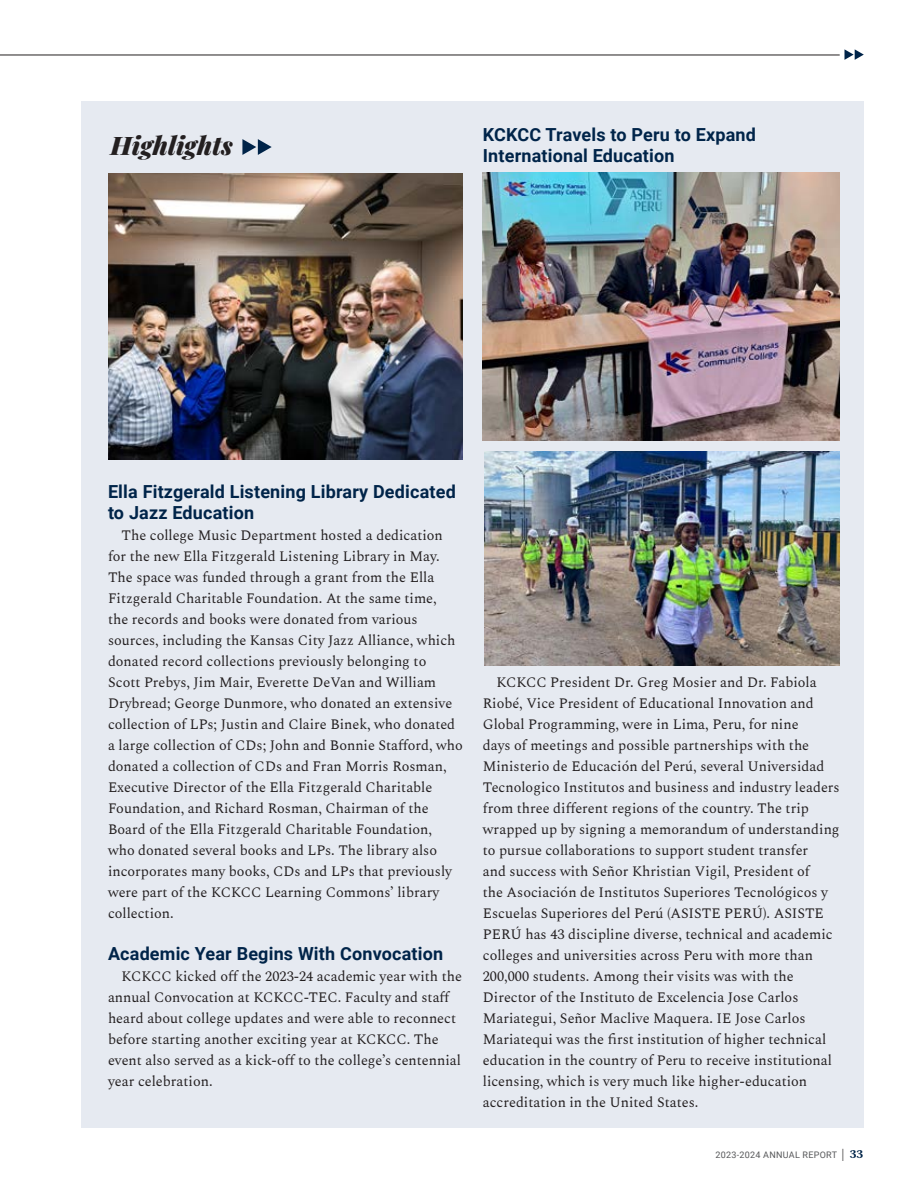
<style>
.page{position:relative;width:918px;height:1188px;background:#fff}
.page>*{position:absolute;margin:0;border:0;box-sizing:border-box;transform-origin:0 0}
.t1{font:italic 900 25.5px "Playfair Display";color:#231f20}
.t2{font:700 18px/21px "Roboto";letter-spacing:.01em;color:#002449}
.Body{font:14.25px/21px "Spectral";color:#231f20}
.t3{font:9px "Roboto";letter-spacing:.035em;color:#565759}
.s1{font-family:"Spectral";font-size:12px;color:#231f20}
.s2{font-family:"Spectral";font-weight:700;font-size:12px;color:#002449}
</style>
<div class="page">
<div style="left:81px;top:101px;width:783px;height:1026px;background:#e6eaf1"></div>
<img style="left:108px;top:174px;width:354px;height:285px">
<img style="left:483px;top:172px;width:357px;height:268px">
<img style="left:484px;top:452px;width:356px;height:213px">
<hr style="left:0;top:55px;width:840px;height:1px;background:#231f20">
<svg style="left:845px;top:49px;width:19px;height:11px"></svg>
<svg style="left:242px;top:139px;width:30px;height:16px"></svg>
<p class="t1" style="left:110px;top:125px;width:124px">Highlights</p>
<p class="t2" style="left:483px;top:123px;width:275px">KCKCC Travels to Peru to Expand<br>International Education</p>
<p class="t2" style="left:108px;top:480px;width:349px">Ella Fitzgerald Listening Library Dedicated to Jazz Education</p>
<p class="Body" style="left:108px;top:525px;width:356px;text-indent:13px">The college Music Department hosted a dedication for the new Ella Fitzgerald Listening Library in May.<br>The space was funded through a grant from the Ella Fitzgerald Charitable Foundation. At the same time,<br>the records and books were donated from various sources, including the Kansas City Jazz Alliance, which donated record collections previously belonging to<br>Scott Prebys, Jim Mair, Everette DeVan and William Drybread; George Dunmore, who donated an extensive collection of LPs; Justin and Claire Binek, who donated a large collection of CDs; John and Bonnie Stafford, who donated a collection of CDs and Fran Morris Rosman, Executive Director of the Ella Fitzgerald Charitable Foundation, and Richard Rosman, Chairman of the Board of the Ella Fitzgerald Charitable Foundation,<br>who donated several books and LPs. The library also incorporates many books, CDs and LPs that previously were part of the KCKCC Learning Commons’ library collection.</p>
<p class="t2" style="left:108px;top:942px;width:337px">Academic Year Begins With Convocation</p>
<p class="Body" style="left:108px;top:966px;width:355px;text-indent:13px">KCKCC kicked off the 2023-24 academic year with the annual Convocation at KCKCC-TEC. Faculty and staff heard about college updates and were able to reconnect before starting another exciting year at KCKCC. The event also served as a kick-off to the college’s centennial year celebration.</p>
<p class="Body" style="left:483px;top:672px;width:358px;text-indent:13px">KCKCC President Dr. Greg Mosier and Dr. Fabiola Riobé, Vice President of Educational Innovation and Global Programming, were in Lima, Peru, for nine<br>days of meetings and possible partnerships with the Ministerio de Educación del Perú, several Universidad Tecnologico Institutos and business and industry leaders from three different regions of the country. The trip wrapped up by signing a memorandum of understanding to pursue collaborations to support student transfer<br>and success with Señor Khristian Vigil, President of<br>the Asociación de Institutos Superiores Tecnológicos y Escuelas Superiores del Perú (ASISTE PERÚ). ASISTE PERÚ has 43 discipline diverse, technical and academic colleges and universities across Peru with more than 200,000 students. Among their visits was with the Director of the Instituto de Excelencia Jose Carlos Mariategui, Señor Maclive Maquera. IE Jose Carlos Mariatequi was the first institution of higher technical education in the country of Peru to receive institutional licensing, which is very much like higher-education accreditation in the United States.</p>
<p class="t3" style="left:716px;top:1148px;width:149px">2023-2024 ANNUAL REPORT <span class="s1">|</span> <span class="s2">33</span></p>
</div>
